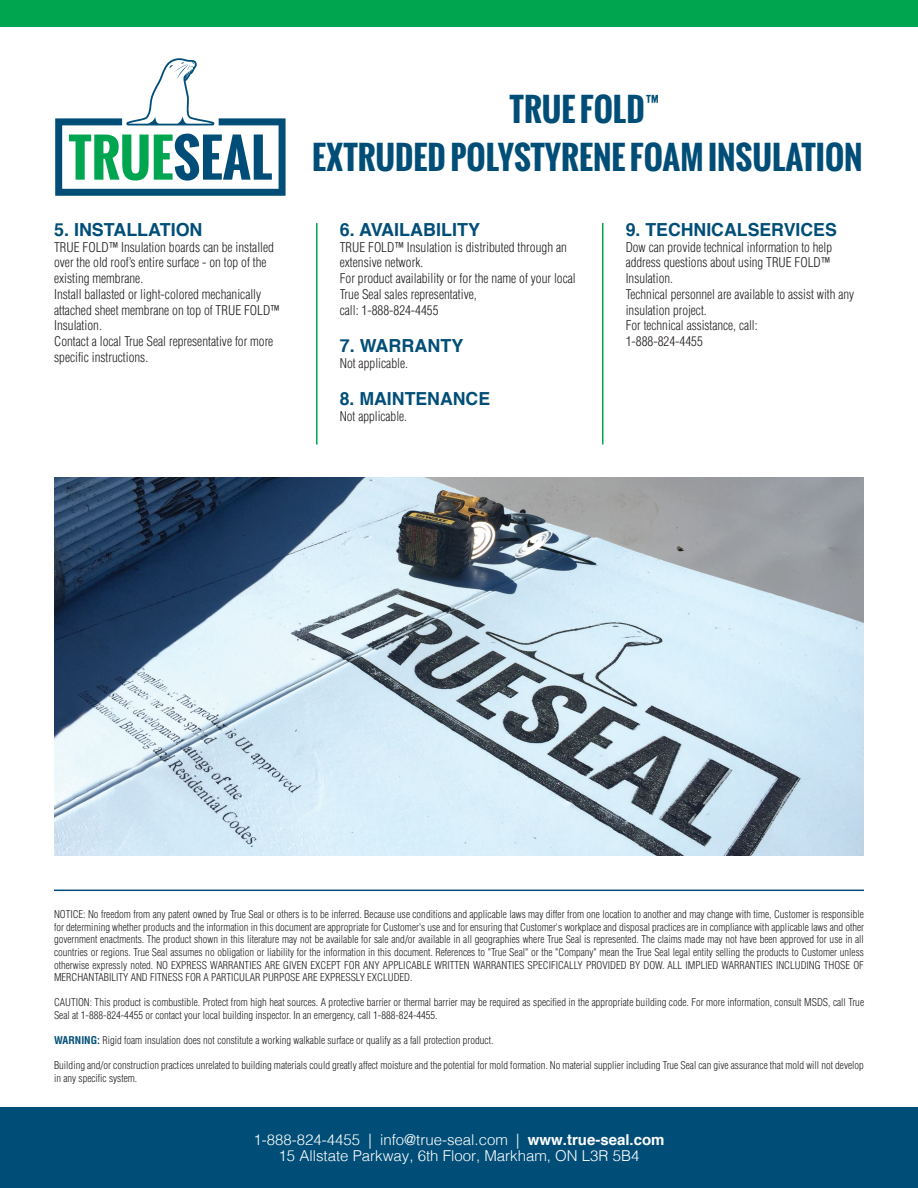
<style>
.page{position:relative;width:918px;height:1188px;background:#fff}
.page>*{position:absolute;margin:0;border:0;box-sizing:border-box;transform-origin:0 0}
.t1{font:700 32.25px/48px "Oswald";color:#004e77;text-align:center}
.t2{font:700 18px "Helvetica";color:#004e77}
.t3{font:300 15px/16.5px "Helvetica";color:#fff;text-align:center}
.t4{font:300 condensed 13.2px/15.8px "Helvetica";color:#231f20}
.t5{font:300 condensed 10.5px/12.6px "Helvetica";color:#231f20}
.s1{font-weight:700;color:#004e77}
.s2{font-weight:700}
</style>
<div class="page">
<div style="left:0;top:0;width:918px;height:27px;background:#00a54f"></div>
<svg style="left:55px;top:58px;width:231px;height:138px"></svg>
<hr style="left:54px;top:890px;width:810px;height:1px;background:#004e77">
<hr style="left:602px;top:223px;width:2px;height:221px;background:#00a54f">
<hr style="left:316px;top:223px;width:2px;height:221px;background:#00a54f">
<div style="left:0;top:1107px;width:918px;height:81px;background:#004e77"></div>
<img style="left:54px;top:477px;width:810px;height:378px">
<h2 class="t2" style="left:54px;top:215px;width:150px">5. INSTALLATION</h2>
<p class="t4" style="left:54px;top:239px;width:227px">TRUE FOLD™ Insulation boards can be installed over the old roof’s entire surface - on top of the existing membrane.<br>Install ballasted or light-colored mechanically attached sheet membrane on top of TRUE FOLD™ Insulation.<br>Contact a local True Seal representative for more specific instructions.</p>
<h1 class="t1" style="left:312px;top:85px;width:552px">TRUE FOLD<sup>™<br></sup>EXTRUDED POLYSTYRENE FOAM INSULATION</h1>
<h2 class="t2" style="left:340px;top:215px;width:142px">6. AVAILABILITY</h2>
<p class="t4" style="left:340px;top:239px;width:238px">TRUE FOLD™ Insulation is distributed through an extensive network.<br>For product availability or for the name of your local True Seal sales representative,<br>call: 1-888-824-4455</p>
<h2 class="t2" style="left:340px;top:331px;width:125px">7. WARRANTY</h2>
<p class="t4" style="left:340px;top:355px;width:70px">Not applicable.</p>
<h2 class="t2" style="left:340px;top:384px;width:152px">8. MAINTENANCE</h2>
<p class="t4" style="left:340px;top:408px;width:69px">Not applicable.</p>
<h2 class="t2" style="left:626px;top:215px;width:213px">9. TECHNICALSERVICES</h2>
<p class="t4" style="left:626px;top:239px;width:230px">Dow can provide technical information to help address questions about using TRUE FOLD™<br>Insulation.<br>Technical personnel are available to assist with any insulation project.<br>For technical assistance, call:<br>1-888-824-4455</p>
<p class="t5" style="left:54px;top:908px;width:812px;text-align:justify">NOTICE: No freedom from any patent owned by True Seal or others is to be inferred. Because use conditions and applicable laws may differ from one location to another and may change with time, Customer is responsible for determining whether products and the information in this document are appropriate for Customer's use and for ensuring that Customer's workplace and disposal practices are in compliance with applicable laws and other government enactments. The product shown in this literature may not be available for sale and/or available in all geographies where True Seal is represented. The claims made may not have been approved for use in all countries or regions. True Seal assumes no obligation or liability for the information in this document. References to "True Seal" or the "Company" mean the True Seal legal entity selling the products to Customer unless otherwise expressly noted. NO EXPRESS WARRANTIES ARE GIVEN EXCEPT FOR ANY APPLICABLE WRITTEN WARRANTIES SPECIFICALLY PROVIDED BY DOW. ALL IMPLIED WARRANTIES INCLUDING THOSE OF MERCHANTABILITY AND FITNESS FOR A PARTICULAR PURPOSE ARE EXPRESSLY EXCLUDED.</p>
<p class="t5" style="left:54px;top:996px;width:812px">CAUTION: This product is combustible. Protect from high heat sources. A protective barrier or thermal barrier may be required as specified in the appropriate building code. For more information, consult MSDS, call True<br>Seal at 1-888-824-4455 or contact your local building inspector. In an emergency, call 1-888-824-4455.</p>
<p class="t5" style="left:54px;top:1034px;width:441px"><span class="s1">WARNING:</span> Rigid foam insulation does not constitute a working walkable surface or qualify as a fall protection product.</p>
<p class="t5" style="left:54px;top:1059px;width:811px">Building and/or construction practices unrelated to building materials could greatly affect moisture and the potential for mold formation. No material supplier including True Seal can give assurance that mold will not develop in any specific system.</p>
<h3 class="t3" style="left:253px;top:1130px;width:413px">1-888-824-4455 | info@true-seal.com | <span class="s2">www.true-seal.com<br></span>15 Allstate Parkway, 6th Floor, Markham, ON L3R 5B4</h3>
</div>
